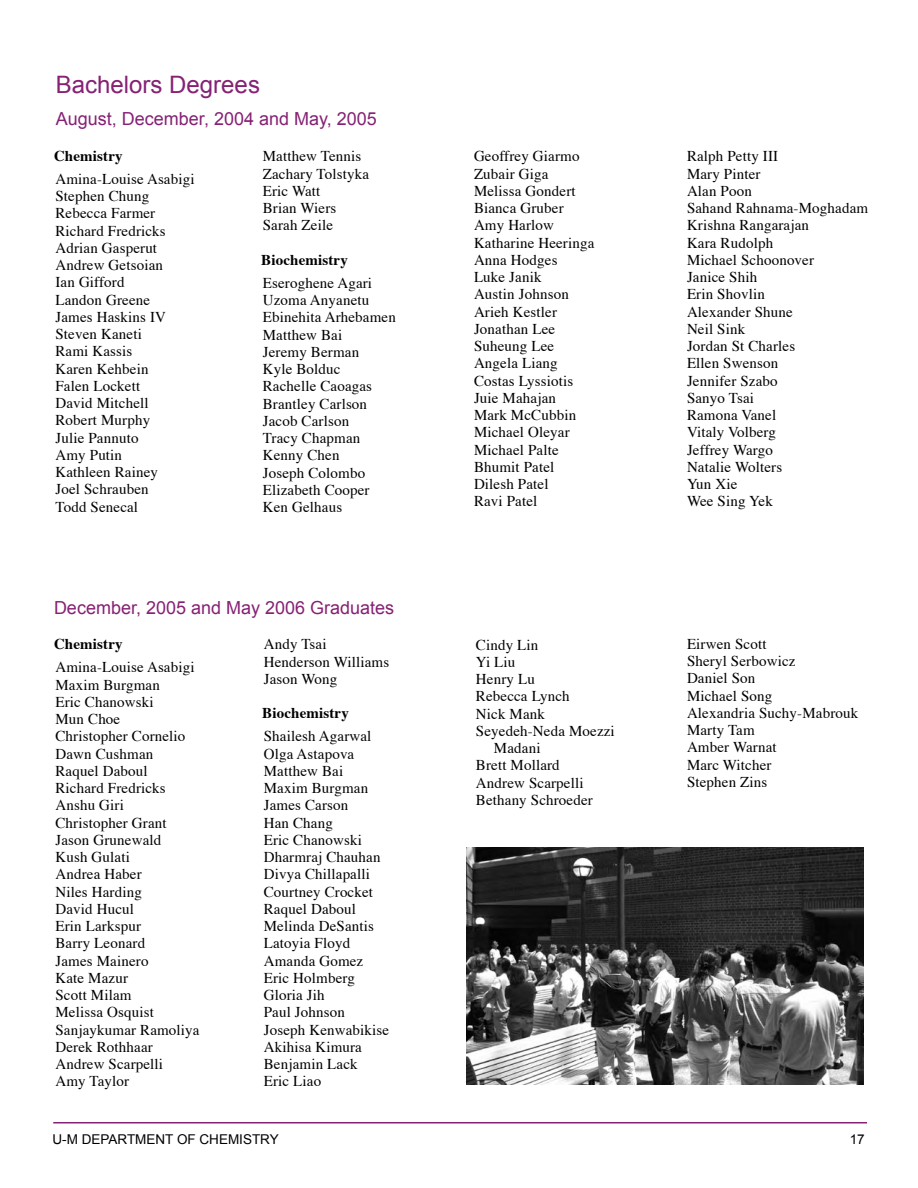
<style>
.page{position:relative;width:918px;height:1188px;background:#fff}
.page>*{position:absolute;margin:0;border:0;box-sizing:border-box;transform-origin:0 0}
.t1{font:24px "Arial";color:#862174}
.t2{font:18px "Arial";color:#862174}
.t3{font:15px/17.2px "Times";letter-spacing:.01em;color:#000}
.t4{font:700 15px "Times";letter-spacing:.01em;color:#000}
.t5{font:13.5px "Arial";color:#000}
</style>
<div class="page">
<hr style="left:53px;top:1122px;width:814px;height:2px;background:#862174">
<img style="left:466px;top:847px;width:398px;height:237px">
<h1 class="t1" style="left:56px;top:71px;width:206px">Bachelors Degrees</h1>
<p class="t2" style="left:56px;top:109px;width:322px">August, December, 2004 and May, 2005</p>
<p class="t4" style="left:54px;top:141px;width:70px">Chemistry</p>
<p class="t3" style="left:56px;top:169px;width:141px">Amina-Louise Asabigi<br>Stephen Chung<br>Rebecca Farmer<br>Richard Fredricks<br>Adrian Gasperut<br>Andrew Getsoian<br>Ian Gifford<br>Landon Greene<br>James Haskins IV<br>Steven Kaneti<br>Rami Kassis<br>Karen Kehbein<br>Falen Lockett<br>David Mitchell<br>Robert Murphy<br>Julie Pannuto<br>Amy Putin<br>Kathleen Rainey<br>Joel Schrauben<br>Todd Senecal</p>
<p class="t3" style="left:263px;top:146px;width:108px">Matthew Tennis<br>Zachary Tolstyka<br>Eric Watt<br>Brian Wiers<br>Sarah Zeile</p>
<p class="t4" style="left:261px;top:245px;width:88px">Biochemistry</p>
<p class="t3" style="left:263px;top:273px;width:135px">Eseroghene Agari<br>Uzoma Anyanetu<br>Ebinehita Arhebamen<br>Matthew Bai<br>Jeremy Berman<br>Kyle Bolduc<br>Rachelle Caoagas<br>Brantley Carlson<br>Jacob Carlson<br>Tracy Chapman<br>Kenny Chen<br>Joseph Colombo<br>Elizabeth Cooper<br>Ken Gelhaus</p>
<p class="t2" style="left:54px;top:597px;width:342px">December, 2005 and May 2006 Graduates</p>
<p class="t4" style="left:54px;top:630px;width:70px">Chemistry</p>
<p class="t3" style="left:56px;top:658px;width:146px">Amina-Louise Asabigi<br>Maxim Burgman<br>Eric Chanowski<br>Mun Choe<br>Christopher Cornelio<br>Dawn Cushman<br>Raquel Daboul<br>Richard Fredricks<br>Anshu Giri<br>Christopher Grant<br>Jason Grunewald<br>Kush Gulati<br>Andrea Haber<br>Niles Harding<br>David Hucul<br>Erin Larkspur<br>Barry Leonard<br>James Mainero<br>Kate Mazur<br>Scott Milam<br>Melissa Osquist<br>Sanjaykumar Ramoliya<br>Derek Rothhaar<br>Andrew Scarpelli<br>Amy Taylor</p>
<p class="t3" style="left:264px;top:634px;width:127px">Andy Tsai<br>Henderson Williams<br>Jason Wong</p>
<p class="t4" style="left:262px;top:699px;width:88px">Biochemistry</p>
<p class="t3" style="left:264px;top:727px;width:127px">Shailesh Agarwal<br>Olga Astapova<br>Matthew Bai<br>Maxim Burgman<br>James Carson<br>Han Chang<br>Eric Chanowski<br>Dharmraj Chauhan<br>Divya Chillapalli<br>Courtney Crocket<br>Raquel Daboul<br>Melinda DeSantis<br>Latoyia Floyd<br>Amanda Gomez<br>Eric Holmberg<br>Gloria Jih<br>Paul Johnson<br>Joseph Kenwabikise<br>Akihisa Kimura<br>Benjamin Lack<br>Eric Liao</p>
<p class="t3" style="left:474px;top:146px;width:122px">Geoffrey Giarmo<br>Zubair Giga<br>Melissa Gondert<br>Bianca Gruber<br>Amy Harlow<br>Katharine Heeringa<br>Anna Hodges<br>Luke Janik<br>Austin Johnson<br>Arieh Kestler<br>Jonathan Lee<br>Suheung Lee<br>Angela Liang<br>Costas Lyssiotis<br>Juie Mahajan<br>Mark McCubbin<br>Michael Oleyar<br>Michael Palte<br>Bhumit Patel<br>Dilesh Patel<br>Ravi Patel</p>
<p class="t3" style="left:687px;top:146px;width:183px">Ralph Petty III<br>Mary Pinter<br>Alan Poon<br>Sahand Rahnama-Moghadam<br>Krishna Rangarajan<br>Kara Rudolph<br>Michael Schoonover<br>Janice Shih<br>Erin Shovlin<br>Alexander Shune<br>Neil Sink<br>Jordan St Charles<br>Ellen Swenson<br>Jennifer Szabo<br>Sanyo Tsai<br>Ramona Vanel<br>Vitaly Volberg<br>Jeffrey Wargo<br>Natalie Wolters<br>Yun Xie<br>Wee Sing Yek</p>
<p class="t3" style="left:476px;top:635px;width:64px">Cindy Lin</p>
<p class="t3" style="left:476px;top:652px;width:41px">Yi Liu</p>
<p class="t3" style="left:476px;top:669px;width:60px">Henry Lu</p>
<p class="t3" style="left:476px;top:687px;width:95px">Rebecca Lynch</p>
<p class="t3" style="left:476px;top:704px;width:71px">Nick Mank</p>
<p class="t3" style="left:476px;top:721px;width:140px">Seyedeh-Neda Moezzi</p>
<p class="t3" style="left:494px;top:738px;width:48px">Madani</p>
<p class="t3" style="left:476px;top:756px;width:85px">Brett Mollard</p>
<p class="t3" style="left:476px;top:773px;width:109px">Andrew Scarpelli</p>
<p class="t3" style="left:476px;top:790px;width:118px">Bethany Schroeder</p>
<p class="t3" style="left:687px;top:634px;width:173px">Eirwen Scott<br>Sheryl Serbowicz<br>Daniel Son<br>Michael Song<br>Alexandria Suchy-Mabrouk<br>Marty Tam<br>Amber Warnat<br>Marc Witcher<br>Stephen Zins</p>
<p class="t5" style="left:52px;top:1132px;width:228px">U-M DEPARTMENT OF CHEMISTRY</p>
<p class="t5" style="left:850px;top:1132px;width:17px">17</p>
</div>
